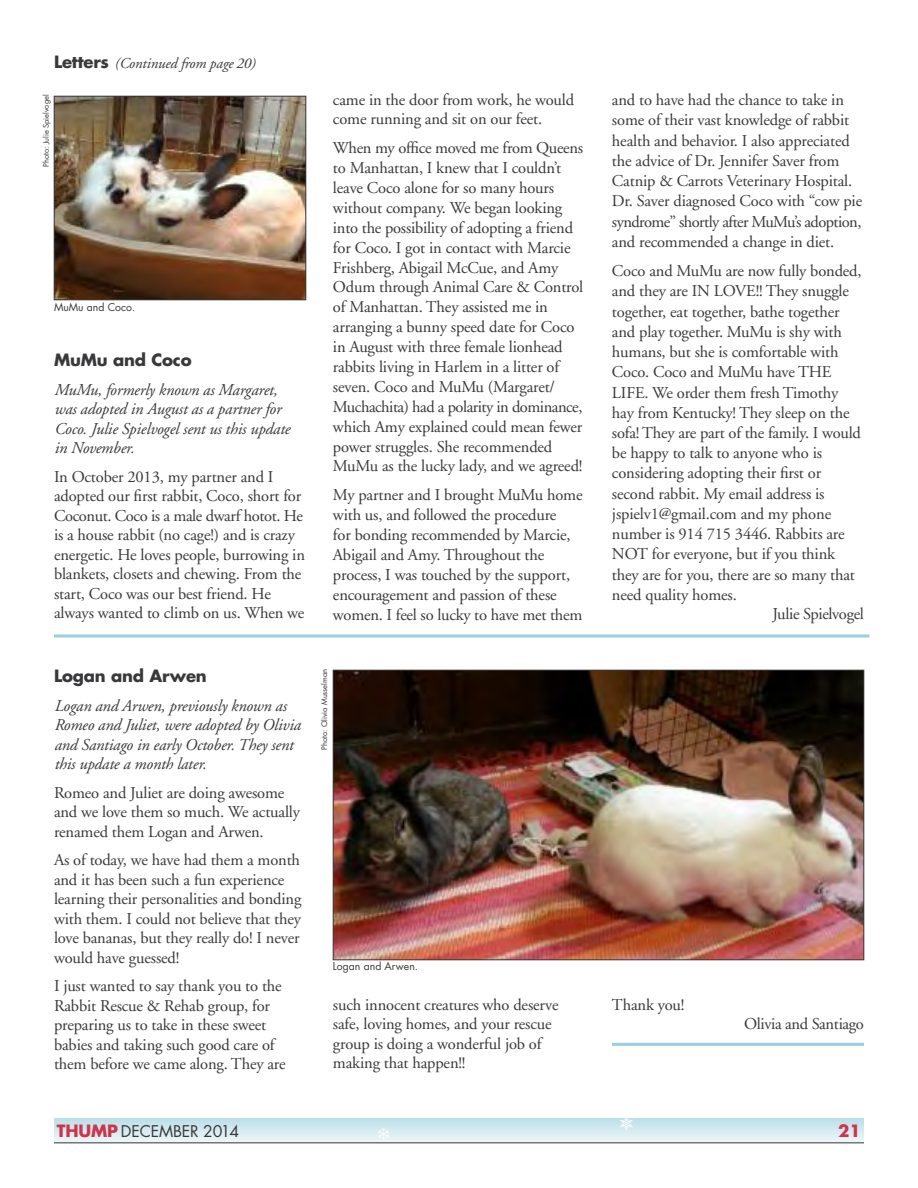
<style>
.page{position:relative;width:918px;height:1188px;background:#fff}
.page>*{position:absolute;margin:0;border:0;box-sizing:border-box;transform-origin:0 0}
.t1{font:16.5px/20.2px "Adobe Garamond";letter-spacing:-.01em;color:#39383a}
.t2{font:italic 16.5px/19.5px "Adobe Garamond";letter-spacing:-.01em;color:#39383a}
.t3{font:700 16.5px "Futura";letter-spacing:-.01em;color:#39383a}
.t4{font:700 16.5px "Futura";color:#cc354b}
.t5{font:15.75px "Futura";letter-spacing:-.01em;color:#39383a}
.t6{font:italic 15px "Adobe Garamond";letter-spacing:-.01em;color:#39383a}
.t7{font:10.5px "Futura";color:#39383a}
.t8{font:7.5px "Futura";color:#39383a}
.s1{font-family:"Futura";font-weight:700;font-style:normal;font-size:16.5px}
.s2{font-weight:700;font-size:16.5px;color:#cc354b}
</style>
<div class="page">
<svg style="left:54px;top:1118px;width:810px;height:24px;background:#d4e9f0"></svg>
<hr style="left:54px;top:1142px;width:810px;height:1px;background:#39383a">
<img style="left:56px;top:98px;width:248px;height:200px">
<div style="left:54px;top:96px;width:252px;height:204px;border:1px solid #39383a"></div>
<img style="left:335px;top:672px;width:527px;height:286px">
<div style="left:333px;top:670px;width:531px;height:290px;border:1px solid #39383a"></div>
<svg style="left:54px;top:634px;width:815px;height:4px;background:#b3dae4"></svg>
<hr style="left:612px;top:1043px;width:252px;height:3px;background:#9bcedc">
<svg style="left:620px;top:1118px;width:13px;height:13px"></svg>
<svg style="left:378px;top:1127px;width:11px;height:13px"></svg>
<p class="t6" style="left:54px;top:57px;width:203px"><span class="s1">Letters</span> (Continued from page 20)</p>
<p class="t8" style="left:43px;top:167px;width:74px;rotate:-90deg">Photo: Julie Spielvogel</p>
<p class="t7" style="left:54px;top:303px;width:83px">MuMu and Coco.</p>
<p class="t3" style="left:54px;top:352px;width:139px">MuMu and Coco</p>
<p class="t2" style="left:54px;top:381px;width:237px">MuMu, formerly known as Margaret, was adopted in August as a partner for<br>Coco. Julie Spielvogel sent us this update in November.</p>
<p class="t1" style="left:54px;top:468px;width:253px;line-height:19.5px">In October 2013, my partner and I adopted our first rabbit, Coco, short for Coconut. Coco is a male dwarf hotot. He is a house rabbit (no cage!) and is crazy energetic. He loves people, burrowing in blankets, closets and chewing. From the start, Coco was our best friend. He always wanted to climb on us. When we</p>
<p class="t1" style="left:333px;top:91px;width:243px;line-height:19.5px">came in the door from work, he would come running and sit on our feet.</p>
<p class="t1" style="left:333px;top:140px;width:252px">When my office moved me from Queens to Manhattan, I knew that I couldn’t leave Coco alone for so many hours without company. We began looking into the possibility of adopting a friend for Coco. I got in contact with Marcie Frishberg, Abigail McCue, and Amy Odum through Animal Care &amp; Control of Manhattan. They assisted me in arranging a bunny speed date for Coco in August with three female lionhead rabbits living in Harlem in a litter of seven. Coco and MuMu (Margaret/ Muchachita) had a polarity in dominance, which Amy explained could mean fewer power struggles. She recommended MuMu as the lucky lady, and we agreed!</p>
<p class="t1" style="left:333px;top:487px;width:251px">My partner and I brought MuMu home with us, and followed the procedure<br>for bonding recommended by Marcie, Abigail and Amy. Throughout the process, I was touched by the support, encouragement and passion of these women. I feel so lucky to have met them</p>
<p class="t1" style="left:612px;top:91px;width:252px">and to have had the chance to take in some of their vast knowledge of rabbit health and behavior. I also appreciated the advice of Dr. Jennifer Saver from Catnip &amp; Carrots Veterinary Hospital.<br>Dr. Saver diagnosed Coco with “cow pie syndrome” shortly after MuMu’s adoption, and recommended a change in diet.</p>
<p class="t1" style="left:612px;top:262px;width:251px">Coco and MuMu are now fully bonded, and they are IN LOVE!! They snuggle together, eat together, bathe together and play together. MuMu is shy with humans, but she is comfortable with Coco. Coco and MuMu have THE LIFE. We order them fresh Timothy hay from Kentucky! They sleep on the sofa! They are part of the family. I would be happy to talk to anyone who is considering adopting their first or second rabbit. My email address is jspielv1@gmail.com and my phone number is 914 715 3446. Rabbits are NOT for everyone, but if you think they are for you, there are so many that need quality homes.</p>
<p class="t1" style="left:773px;top:605px;width:93px">Julie Spielvogel</p>
<p class="t3" style="left:54px;top:668px;width:154px">Logan and Arwen</p>
<p class="t2" style="left:54px;top:697px;width:248px">Logan and Arwen, previously known as Romeo and Juliet, were adopted by Olivia and Santiago in early October. They sent this update a month later.</p>
<p class="t1" style="left:54px;top:784px;width:248px;line-height:19.5px">Romeo and Juliet are doing awesome and we love them so much. We actually renamed them Logan and Arwen.</p>
<p class="t1" style="left:54px;top:852px;width:249px;line-height:19.5px">As of today, we have had them a month and it has been such a fun experience learning their personalities and bonding with them. I could not believe that they love bananas, but they really do! I never would have guessed!</p>
<p class="t1" style="left:54px;top:978px;width:233px;line-height:19.5px">I just wanted to say thank you to the Rabbit Rescue &amp; Rehab group, for preparing us to take in these sweet babies and taking such good care of them before we came along. They are</p>
<p class="t8" style="left:321px;top:750px;width:82px;rotate:-90deg">Photo: Olivia Musselman</p>
<p class="t7" style="left:333px;top:961px;width:87px">Logan and Arwen.</p>
<p class="t1" style="left:333px;top:996px;width:227px;line-height:19.5px">such innocent creatures who deserve safe, loving homes, and your rescue group is doing a wonderful job of making that happen!!</p>
<p class="t1" style="left:612px;top:996px;width:74px">Thank you!</p>
<p class="t1" style="left:744px;top:1015px;width:121px">Olivia and Santiago</p>
<p class="t5" style="left:57px;top:1124px;width:184px"><span class="s2">THUMP</span> DECEMBER 2014</p>
<p class="t4" style="left:838px;top:1123px;width:24px">21</p>
</div>
